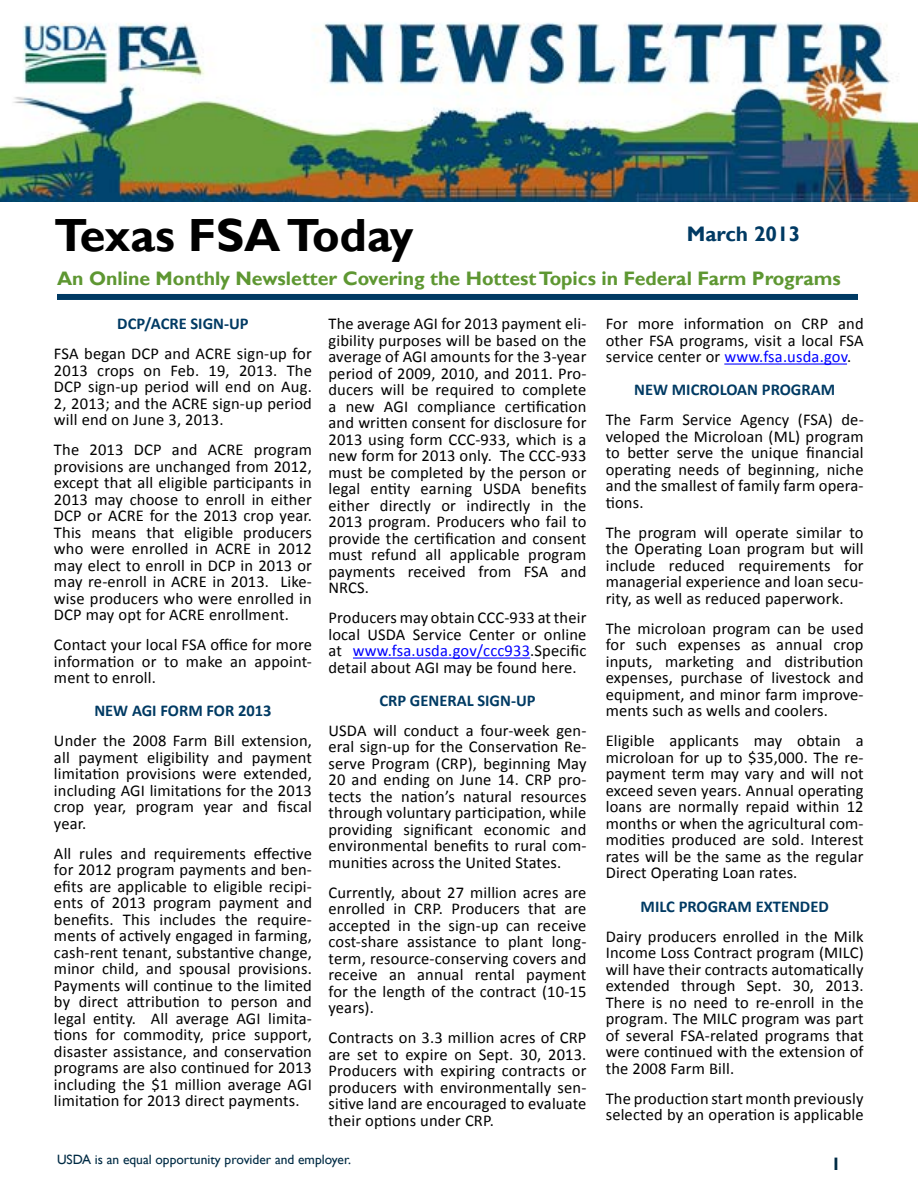
<style>
.page{position:relative;width:918px;height:1188px;background:#fff}
.page>*{position:absolute;margin:0;border:0;box-sizing:border-box;transform-origin:0 0}
.t1{font:700 46.5px "Gill Sans";color:#000}
.t2{font:700 21px "Gill Sans";color:#003a63}
.t3{font:700 19.5px "Gill Sans";color:#5e9732}
.t4{font:700 18px "Gill Sans";color:#002b44}
.t5{font:16.5px/16.5px "Calibri";letter-spacing:.01em;color:#000;text-align:justify}
.t6{font:700 16.5px "Calibri";color:#003a63}
.t7{font:13.5px "Gill Sans";color:#002b44}
.s1{color:#00f}
</style>
<div class="page">
<hr style="left:353px;top:658px;width:177px;height:1px;background:#00f">
<hr style="left:724px;top:364px;width:123px;height:1px;background:#00f">
<img style="left:0;top:22px;width:918px;height:180px">
<div style="left:57px;top:294px;width:801px;height:6px;background:#003a63"></div>
<h1 class="t1" style="left:54px;top:208px;width:361px">Texas FSA Today</h1>
<p class="t3" style="left:57px;top:267px;width:785px">An Online Monthly Newsletter Covering the Hottest Topics in Federal Farm Programs</p>
<p class="t2" style="left:687px;top:221px;width:115px">March 2013</p>
<p class="t6" style="left:117px;top:313px;width:133px">DCP/ACRE SIGN-UP</p>
<p class="t5" style="left:54px;top:346px;width:259px">FSA began DCP and ACRE sign-up for 2013 crops on Feb. 19, 2013. The DCP sign-up period will end on Aug.<br>2, 2013; and the ACRE sign-up period will end on June 3, 2013.</p>
<p class="t5" style="left:54px;top:441px;width:260px">The 2013 DCP and ACRE program provisions are unchanged from 2012, except that all eligible participants in 2013 may choose to enroll in either DCP or ACRE for the 2013 crop year.<br>This means that eligible producers who were enrolled in ACRE in 2012 may elect to enroll in DCP in 2013 or may re-enroll in ACRE in 2013. Like&shy;wise producers who were enrolled in DCP may opt for ACRE enrollment.</p>
<p class="t5" style="left:54px;top:636px;width:259px">Contact your local FSA office for more information or to make an appoint&shy;ment to enroll.</p>
<p class="t6" style="left:94px;top:700px;width:179px">NEW AGI FORM FOR 2013</p>
<p class="t5" style="left:54px;top:733px;width:259px">Under the 2008 Farm Bill extension, all payment eligibility and payment limitation provisions were extended, including AGI limitations for the 2013 crop year, program year and fiscal year.</p>
<p class="t5" style="left:54px;top:845px;width:260px">All rules and requirements effective for 2012 program payments and ben&shy;efits are applicable to eligible recipi&shy;ents of 2013 program payment and benefits. This includes the require&shy;ments of actively engaged in farming, cash-rent tenant, substantive change, minor child, and spousal provisions.<br>Payments will continue to the limited by direct attribution to person and legal entity. All average AGI limita&shy;tions for commodity, price support, disaster assistance, and conservation programs are also continued for 2013 including the $1 million average AGI limitation for 2013 direct payments.</p>
<p class="t5" style="left:328px;top:316px;width:260px">The average AGI for 2013 payment eli&shy;gibility purposes will be based on the average of AGI amounts for the 3-year period of 2009, 2010, and 2011. Pro&shy;ducers will be required to complete a new AGI compliance certification and written consent for disclosure for 2013 using form CCC-933, which is a new form for 2013 only. The CCC-933 must be completed by the person or legal entity earning USDA benefits either directly or indirectly in the 2013 program. Producers who fail to provide the certification and consent must refund all applicable program payments received from FSA and NRCS.</p>
<p class="t5" style="left:328px;top:610px;width:259px">Producers may obtain CCC-933 at their local USDA Service Center or online at <span class="s1">www.fsa.usda.gov/ccc933</span>.Specific detail about AGI may be found here.</p>
<p class="t6" style="left:379px;top:690px;width:158px">CRP GENERAL SIGN-UP</p>
<p class="t5" style="left:328px;top:722px;width:260px">USDA will conduct a four-week gen&shy;eral sign-up for the Conservation Re&shy;serve Program (CRP), beginning May 20 and ending on June 14. CRP pro&shy;tects the nation’s natural resources through voluntary participation, while providing significant economic and environmental benefits to rural com&shy;munities across the United States.</p>
<p class="t5" style="left:328px;top:884px;width:260px">Currently, about 27 million acres are enrolled in CRP. Producers that are accepted in the sign-up can receive cost-share assistance to plant long&shy;term, resource-conserving covers and receive an annual rental payment for the length of the contract (10-15 years).</p>
<p class="t5" style="left:328px;top:1030px;width:259px">Contracts on 3.3 million acres of CRP are set to expire on Sept. 30, 2013.<br>Producers with expiring contracts or producers with environmentally sen&shy;sitive land are encouraged to evaluate their options under CRP.</p>
<p class="t7" style="left:57px;top:1152px;width:295px">USDA is an equal opportunity provider and employer.</p>
<p class="t5" style="left:606px;top:316px;width:259px">For more information on CRP and other FSA programs, visit a local FSA service center or <span class="s1">www.fsa.usda.gov</span>.</p>
<p class="t6" style="left:634px;top:379px;width:202px">NEW MICROLOAN PROGRAM</p>
<p class="t5" style="left:606px;top:412px;width:260px">The Farm Service Agency (FSA) de&shy;veloped the Microloan (ML) program to better serve the unique financial operating needs of beginning, niche and the smallest of family farm opera&shy;tions.</p>
<p class="t5" style="left:606px;top:524px;width:259px">The program will operate similar to the Operating Loan program but will include reduced requirements for managerial experience and loan secu&shy;rity, as well as reduced paperwork.</p>
<p class="t5" style="left:606px;top:620px;width:259px">The microloan program can be used for such expenses as annual crop inputs, marketing and distribution expenses, purchase of livestock and equipment, and minor farm improve&shy;ments such as wells and coolers.</p>
<p class="t5" style="left:606px;top:733px;width:260px">Eligible applicants may obtain a microloan for up to $35,000. The re&shy;payment term may vary and will not exceed seven years. Annual operating loans are normally repaid within 12 months or when the agricultural com&shy;modities produced are sold. Interest rates will be the same as the regular Direct Operating Loan rates.</p>
<p class="t6" style="left:641px;top:896px;width:190px">MILC PROGRAM EXTENDED</p>
<p class="t5" style="left:606px;top:928px;width:259px">Dairy producers enrolled in the Milk Income Loss Contract program (MILC) will have their contracts automatically extended through Sept. 30, 2013.<br>There is no need to re-enroll in the program. The MILC program was part of several FSA-related programs that were continued with the extension of the 2008 Farm Bill.</p>
<p class="t5" style="left:606px;top:1090px;width:259px">The production start month previously selected by an operation is applicable</p>
<p class="t4" style="left:831px;top:1153px;width:11px">1</p>
</div>
